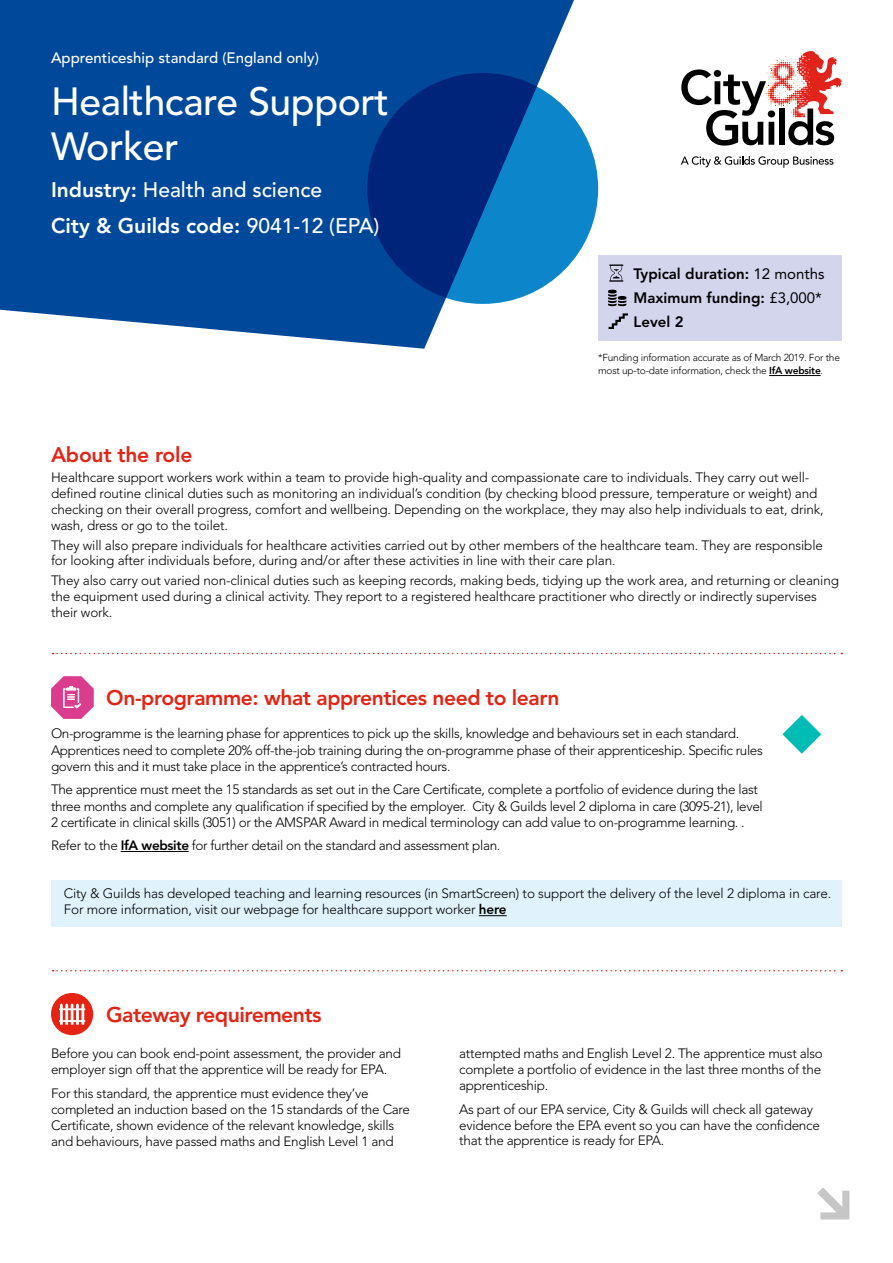
<style>
.page{position:relative;width:893px;height:1263px;background:#fff}
.page>*{position:absolute;margin:0;border:0;box-sizing:border-box;transform-origin:0 0}
.t1{font:500 39px/45px "Avenir";letter-spacing:-.01em;color:#fff}
.t2{font:800 21.15px "Avenir";letter-spacing:-.025em;color:#e42313}
.t3{font:500 21px/36.8px "Avenir";color:#fff}
.t4{font:800 21px "Avenir";letter-spacing:-.02em;color:#e42313}
.t5{font:800 15px/24px "Avenir";color:#000}
.t6{font:500 15px "Avenir";color:#fff}
.t7{font:300 13.5px/15.8px "Avenir";letter-spacing:-.02em;color:#000}
.t8{font:300 10.2px/13.5px "Avenir";letter-spacing:-.02em;color:#000}
.s1{font-weight:800}
.s2{font-weight:400}
</style>
<div class="page">
<div style="left:51px;top:880px;width:791px;height:47px;background:#e0f2fc"></div>
<svg style="left:0;top:0;width:574px;height:349px;background:#1c5ca5"></svg>
<svg style="left:367px;top:73px;width:231px;height:231px;background:#054f9d"></svg>
<svg style="left:681px;top:51px;width:161px;height:95px"></svg>
<svg style="left:681px;top:156px;width:152px;height:12px"></svg>
<div style="left:598px;top:255px;width:244px;height:85px;background:#d3d5ed"></div>
<svg style="left:609px;top:264px;width:14px;height:18px"></svg>
<svg style="left:608px;top:290px;width:18px;height:16px"></svg>
<svg style="left:609px;top:313px;width:19px;height:16px"></svg>
<svg style="left:817px;top:1188px;width:32px;height:31px"></svg>
<svg style="left:51px;top:676px;width:43px;height:43px"></svg>
<hr style="left:121px;top:851px;width:68px;height:1px;background:#000">
<hr style="left:769px;top:375px;width:52px;height:1px;background:#000">
<svg style="left:52px;top:653px;width:790px;height:1px"></svg>
<div style="left:51px;top:993px;width:42px;height:42px;background:#e42313;border-radius:50%"></div>
<svg style="left:59px;top:1003px;width:26px;height:22px"></svg>
<svg style="left:479px;top:915px;width:28px;height:1px"></svg>
<svg style="left:52px;top:970px;width:790px;height:1px"></svg>
<svg style="left:782px;top:715px;width:39px;height:39px"></svg>
<p class="t6" style="left:51px;top:49px;width:269px">Apprenticeship standard (England only)</p>
<h1 class="t1" style="left:51px;top:80px;width:340px">Healthcare Support<br>Worker</h1>
<h3 class="t3" style="left:51px;top:172px;width:330px"><span class="s1">Industry:</span> Health and science<br><span class="s1">City &amp; Guilds code:</span> 9041-12 (EPA)</h3>
<p class="t5" style="left:634px;top:262px;width:192px">Typical duration: <span class="s2">12 months<br></span>Maximum funding: <span class="s2">£3,000*<br></span>Level 2</p>
<p class="t8" style="left:598px;top:350px;width:243px">*Funding information accurate as of March 2019. For the most up-to-date information, check the <span class="s1">IfA website</span>.</p>
<h3 class="t4" style="left:51px;top:442px;width:143px">About the role</h3>
<p class="t7" style="left:51px;top:470px;width:774px">Healthcare support workers work within a team to provide high-quality and compassionate care to individuals. They carry out well&shy;defined routine clinical duties such as monitoring an individual’s condition (by checking blood pressure, temperature or weight) and checking on their overall progress, comfort and wellbeing. Depending on the workplace, they may also help individuals to eat, drink, wash, dress or go to the toilet.</p>
<p class="t7" style="left:51px;top:537px;width:773px">They will also prepare individuals for healthcare activities carried out by other members of the healthcare team. They are responsible for looking after individuals before, during and/or after these activities in line with their care plan.</p>
<p class="t7" style="left:51px;top:573px;width:789px">They also carry out varied non-clinical duties such as keeping records, making beds, tidying up the work area, and returning or cleaning the equipment used during a clinical activity. They report to a registered healthcare practitioner who directly or indirectly supervises their work.</p>
<h3 class="t4" style="left:106px;top:685px;width:455px">On-programme: what apprentices need to learn</h3>
<p class="t7" style="left:51px;top:725px;width:713px;line-height:16.5px">On-programme is the learning phase for apprentices to pick up the skills, knowledge and behaviours set in each standard.<br>Apprentices need to complete 20% off-the-job training during the on-programme phase of their apprenticeship. Specific rules govern this and it must take place in the apprentice’s contracted hours.</p>
<p class="t7" style="left:51px;top:781px;width:713px;line-height:16.5px">The apprentice must meet the 15 standards as set out in the Care Certificate, complete a portfolio of evidence during the last three months and complete any qualification if specified by the employer. City &amp; Guilds level 2 diploma in care (3095-21), level<br>2 certificate in clinical skills (3051) or the AMSPAR Award in medical terminology can add value to on-programme learning. .</p>
<p class="t7" style="left:51px;top:838px;width:451px">Refer to the <span class="s1">IfA website</span> for further detail on the standard and assessment plan.</p>
<p class="t7" style="left:64px;top:885px;width:769px;line-height:16.5px">City &amp; Guilds has developed teaching and learning resources (in SmartScreen) to support the delivery of the level 2 diploma in care.<br>For more information, visit our webpage for healthcare support worker <span class="s1">here</span></p>
<h2 class="t2" style="left:106px;top:1002px;width:217px">Gateway requirements</h2>
<p class="t7" style="left:51px;top:1046px;width:351px">Before you can book end-point assessment, the provider and employer sign off that the apprentice will be ready for EPA.</p>
<p class="t7" style="left:51px;top:1086px;width:361px">For this standard, the apprentice must evidence they’ve completed an induction based on the 15 standards of the Care Certificate, shown evidence of the relevant knowledge, skills and behaviours, have passed maths and English Level 1 and</p>
<p class="t7" style="left:459px;top:1045px;width:365px">attempted maths and English Level 2. The apprentice must also complete a portfolio of evidence in the last three months of the apprenticeship.</p>
<p class="t7" style="left:459px;top:1101px;width:362px">As part of our EPA service, City &amp; Guilds will check all gateway evidence before the EPA event so you can have the confidence that the apprentice is ready for EPA.</p>
</div>
